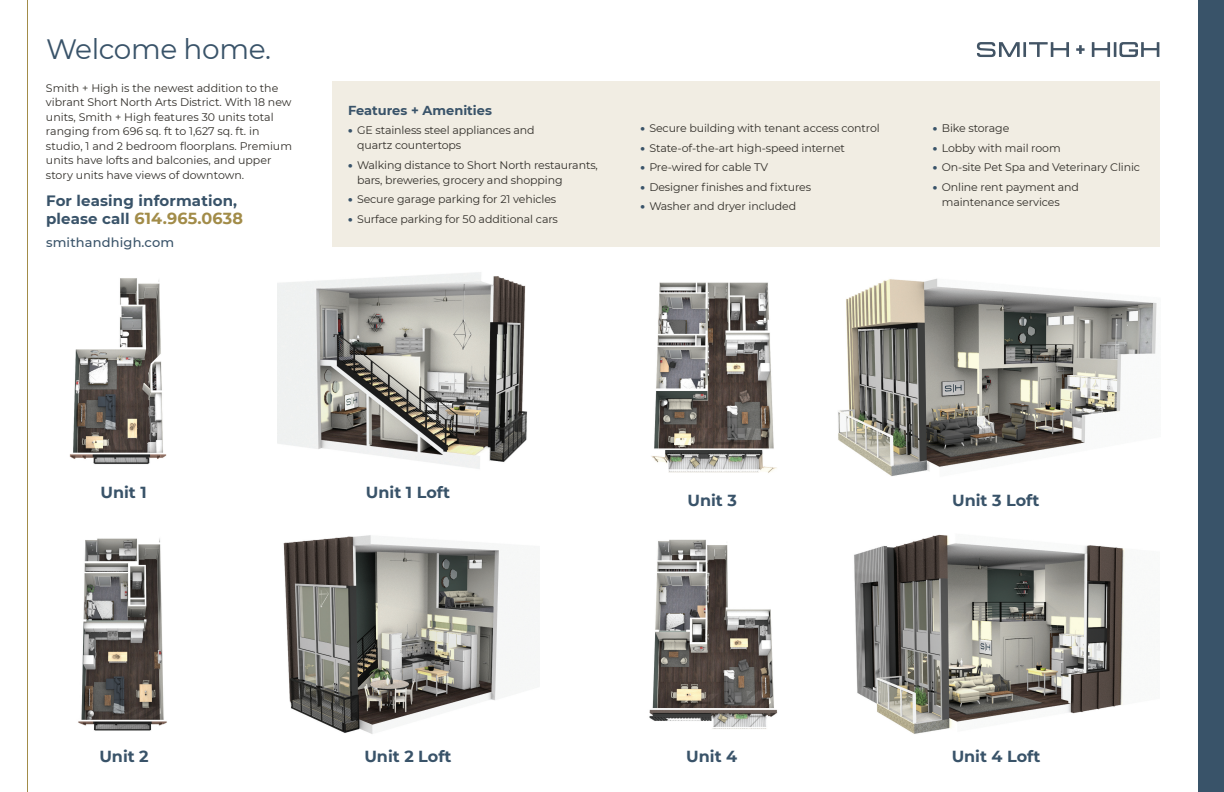
<style>
.page{position:relative;width:1224px;height:792px;background:#fff}
.page>*{position:absolute;margin:0;border:0;box-sizing:border-box;transform-origin:0 0}
.t1{font:28px "Montserrat";letter-spacing:-.015em;color:#395369}
.t2{font:700 16px "Montserrat";color:#395369}
.t3{font:700 16px "Montserrat";letter-spacing:.01em;color:#a28c49}
.t4{font:700 15px "Montserrat";letter-spacing:.01em;color:#395369}
.t5{font:700 13px "Montserrat";color:#395369}
.t6{font:500 13px "Montserrat";letter-spacing:.01em;color:#395369}
.t7{font:11px/14.5px "Montserrat";letter-spacing:-.01em;color:#322f2a}
.s1{font-size:15px;color:#395369}
.s2{font-weight:900;color:#395369}
</style>
<div class="page">
<div style="left:332px;top:81px;width:828px;height:166px;background:#f1ede3"></div>
<hr style="left:27px;top:0;width:1px;height:792px;background:#a28c49">
<div style="left:1198px;top:0;width:26px;height:792px;background:#395369"></div>
<img style="left:69px;top:278px;width:98px;height:187px">
<img style="left:277px;top:272px;width:251px;height:197px">
<img style="left:283px;top:535px;width:256px;height:199px">
<img style="left:78px;top:538px;width:89px;height:193px">
<img style="left:651px;top:282px;width:126px;height:191px">
<img style="left:838px;top:278px;width:319px;height:198px">
<img style="left:649px;top:539px;width:129px;height:190px">
<img style="left:854px;top:534px;width:271px;height:200px">
<svg style="left:1076px;top:45px;width:9px;height:9px"></svg>
<hr style="left:1023px;top:42px;width:3px;height:15px;background:#425465">
<svg style="left:977px;top:42px;width:43px;height:15px"></svg>
<svg style="left:1029px;top:42px;width:40px;height:15px"></svg>
<svg style="left:1092px;top:42px;width:67px;height:15px"></svg>
<h1 class="t1" style="left:46px;top:29px;width:227px">Welcome home.</h1>
<p class="t7" style="left:46px;top:80px;width:248px">Smith + High is the newest addition to the vibrant Short North Arts District. With 18 new units, Smith + High features 30 units total ranging from 696 sq. ft to 1,627 sq. ft. in studio, 1 and 2 bedroom floorplans. Premium units have lofts and balconies, and upper story units have views of downtown.</p>
<h3 class="t4" style="left:46px;top:190px;width:193px">For leasing information,</h3>
<h2 class="t3" style="left:46px;top:207px;width:198px"><span class="s1">please call</span> 614.965.0638</h2>
<p class="t6" style="left:46px;top:233px;width:130px">smithandhigh.com</p>
<p class="t5" style="left:348px;top:101px;width:145px">Features + Amenities</p>
<p class="t7" style="left:357px;top:122px;width:179px;line-height:15px;text-indent:-9px"><span class="s2">•</span> GE stainless steel appliances and quartz countertops</p>
<p class="t7" style="left:357px;top:157px;width:242px;line-height:15px;text-indent:-9px"><span class="s2">•</span> Walking distance to Short North restaurants, bars, breweries, grocery and shopping</p>
<p class="t7" style="left:348px;top:192px;width:210px"><span class="s2">•</span> Secure garage parking for 21 vehicles</p>
<p class="t7" style="left:348px;top:211px;width:211px"><span class="s2">•</span> Surface parking for 50 additional cars</p>
<p class="t7" style="left:640px;top:121px;width:241px"><span class="s2">•</span> Secure building with tenant access control</p>
<p class="t7" style="left:640px;top:140px;width:206px"><span class="s2">•</span> State-of-the-art high-speed internet</p>
<p class="t7" style="left:640px;top:160px;width:129px"><span class="s2">•</span> Pre-wired for cable TV</p>
<p class="t7" style="left:640px;top:179px;width:172px"><span class="s2">•</span> Designer finishes and fixtures</p>
<p class="t7" style="left:640px;top:199px;width:157px"><span class="s2">•</span> Washer and dryer included</p>
<p class="t7" style="left:933px;top:121px;width:78px"><span class="s2">•</span> Bike storage</p>
<p class="t7" style="left:933px;top:140px;width:129px"><span class="s2">•</span> Lobby with mail room</p>
<p class="t7" style="left:933px;top:160px;width:209px"><span class="s2">•</span> On-site Pet Spa and Veterinary Clinic</p>
<p class="t7" style="left:942px;top:179px;width:139px;line-height:15px;text-indent:-9px"><span class="s2">•</span> Online rent payment and maintenance services</p>
<h2 class="t2" style="left:100px;top:481px;width:48px">Unit 1</h2>
<h2 class="t2" style="left:366px;top:481px;width:85px">Unit 1 Loft</h2>
<h2 class="t2" style="left:687px;top:489px;width:51px">Unit 3</h2>
<h2 class="t2" style="left:952px;top:489px;width:89px">Unit 3 Loft</h2>
<h2 class="t2" style="left:99px;top:745px;width:51px">Unit 2</h2>
<h2 class="t2" style="left:364px;top:745px;width:89px">Unit 2 Loft</h2>
<h2 class="t2" style="left:686px;top:745px;width:52px">Unit 4</h2>
<h2 class="t2" style="left:952px;top:745px;width:90px">Unit 4 Loft</h2>
</div>
